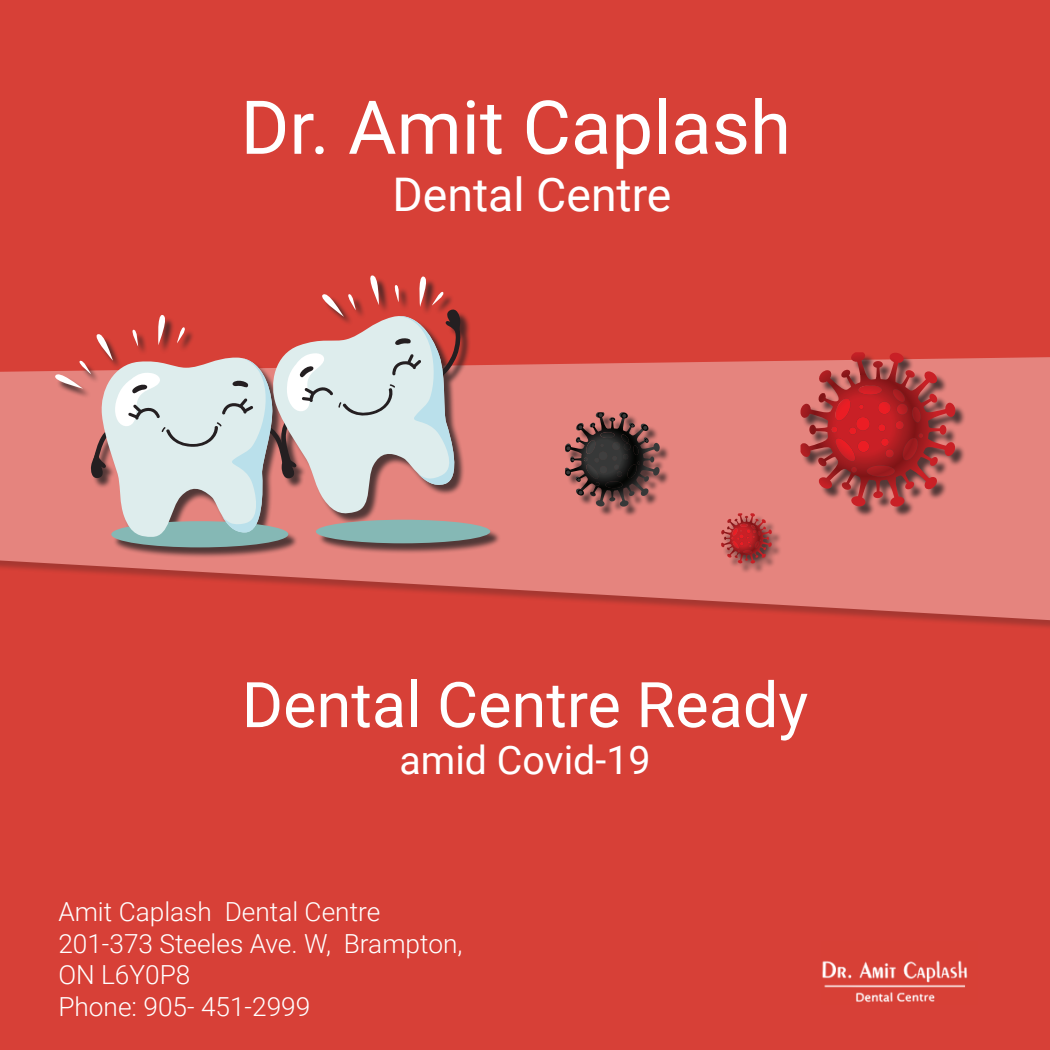
<style>
.page{position:relative;width:1050px;height:1050px;background:#d74037}
.page>*{position:absolute;margin:0;border:0;box-sizing:border-box;transform-origin:0 0}
.t1{font:74.38px "Roboto";color:#fff}
.t2{font:63px "Roboto";color:#fff}
.t3{font:46.38px "Roboto";color:#fff}
.t4{font:39.38px "Roboto";color:#fff}
.t5{font:300 26.25px "Roboto";color:#fff}
</style>
<div class="page">
<img style="left:822px;top:960px;width:146px;height:43px">
<svg style="left:0;top:357px;width:1050px;height:264px;fill:#e5847e"></svg>
<div style="left:802px;top:354px;width:164px;height:164px;background:#231f20;opacity:.75"></div>
<svg style="left:801px;top:352px;width:155px;height:155px;background:#b84544"></svg>
<div style="left:567px;top:414px;width:104px;height:103px;background:#231f20;opacity:.75"></div>
<svg style="left:565px;top:412px;width:95px;height:95px;background:#734b48"></svg>
<div style="left:723px;top:515px;width:59px;height:59px;background:#231f20;opacity:.75"></div>
<svg style="left:721px;top:513px;width:51px;height:51px;background:#b64747"></svg>
<div style="left:57px;top:277px;width:444px;height:281px;background:#231f20;opacity:.75"></div>
<div style="left:111px;top:521px;width:177px;height:26px;background:#85b8b5;border-radius:50%"></div>
<div style="left:316px;top:520px;width:174px;height:23px;background:#85b8b5;border-radius:50%"></div>
<svg style="left:52px;top:275px;width:410px;height:262px"></svg>
<p class="t1" style="left:241px;top:75px;width:552px">Dr. Amit Caplash</p>
<p class="t3" style="left:392px;top:162px;width:281px">Dental Centre</p>
<p class="t2" style="left:242px;top:661px;width:568px">Dental Centre Ready</p>
<p class="t4" style="left:399px;top:733px;width:253px">amid Covid-19</p>
<p class="t5" style="left:58px;top:893px;width:323px">Amit Caplash Dental Centre</p>
<p class="t5" style="left:58px;top:925px;width:406px">201-373 Steeles Ave. W, Brampton,</p>
<p class="t5" style="left:58px;top:956px;width:134px">ON L6Y0P8</p>
<p class="t5" style="left:58px;top:988px;width:253px">Phone: 905- 451-2999</p>
</div>
